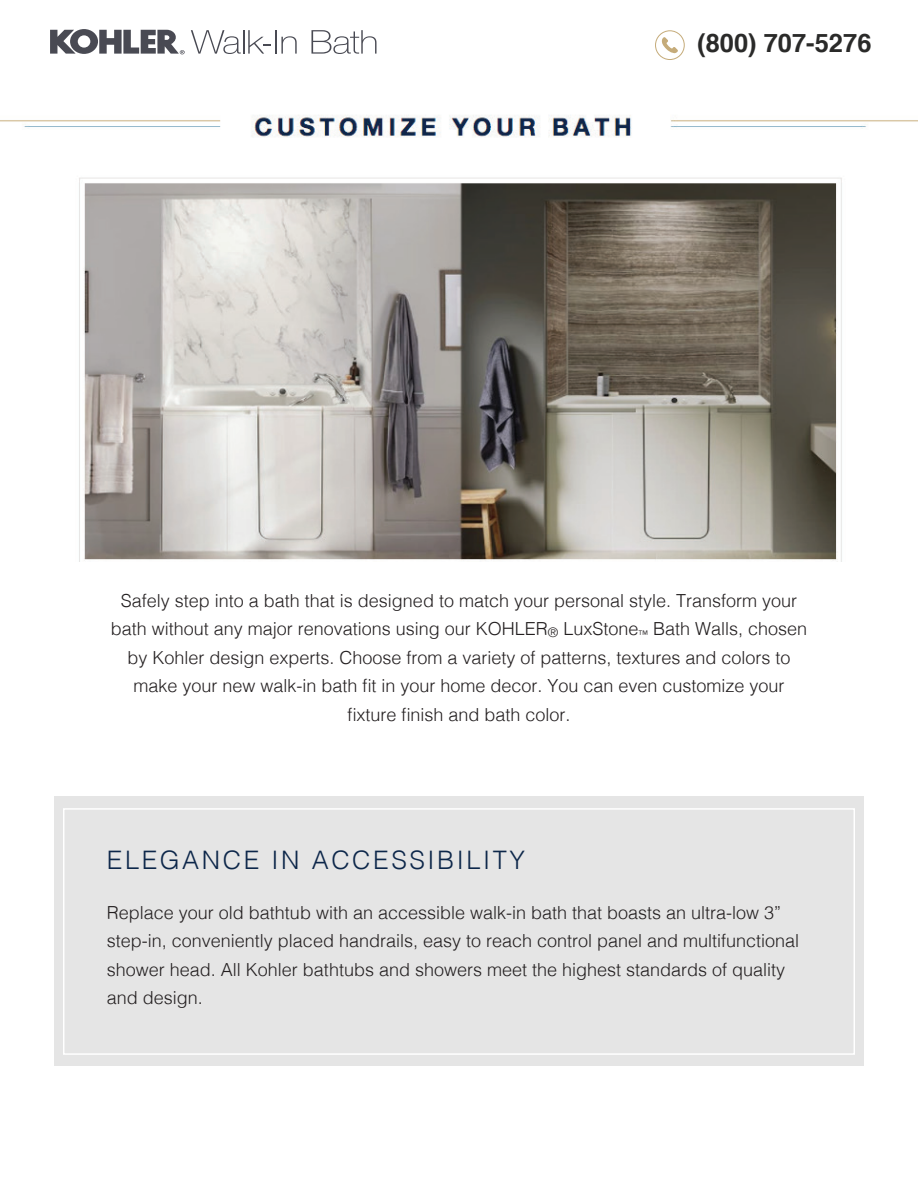
<style>
.page{position:relative;width:918px;height:1188px;background:#fff}
.page>*{position:absolute;margin:0;border:0;box-sizing:border-box;transform-origin:0 0}
.t1{font:300 25.5px "Helvetica";letter-spacing:.1em;color:#0d274a}
.t2{font:700 25.5px "Helvetica";color:#2a2a29}
.t3{font:300 18px/28.5px "Helvetica";color:#231f20;text-align:center}
</style>
<div class="page">
<img style="left:0;top:115px;width:918px;height:447px">
<div style="left:54px;top:796px;width:810px;height:270px;background:#e5e5e5"></div>
<div style="left:63px;top:808px;width:792px;height:247px;border:2px solid #fff"></div>
<svg style="left:662px;top:37px;width:16px;height:17px"></svg>
<div style="left:655px;top:30px;width:30px;height:30px;border:1px solid #c5ab79;border-radius:50%"></div>
<svg style="left:50px;top:29px;width:135px;height:25px"></svg>
<svg style="left:191px;top:30px;width:106px;height:24px"></svg>
<svg style="left:311px;top:30px;width:65px;height:24px"></svg>
<h1 class="t2" style="left:697px;top:23px;width:176px">(800) 707-5276</h1>
<p class="t3" style="left:111px;top:585px;width:698px">Safely step into a bath that is designed to match your personal style. Transform your bath without any major renovations using our KOHLER<sub>®</sub> LuxStone<sub>™</sub> Bath Walls, chosen by Kohler design experts. Choose from a variety of patterns, textures and colors to make your new walk-in bath fit in your home decor. You can even customize your fixture finish and bath color.</p>
<h1 class="t1" style="left:107px;top:838px;width:420px">ELEGANCE IN ACCESSIBILITY</h1>
<p class="t3" style="left:107px;top:897px;width:694px;text-align:left">Replace your old bathtub with an accessible walk-in bath that boasts an ultra-low 3” step-in, conveniently placed handrails, easy to reach control panel and multifunctional shower head. All Kohler bathtubs and showers meet the highest standards of quality and design.</p>
</div>
